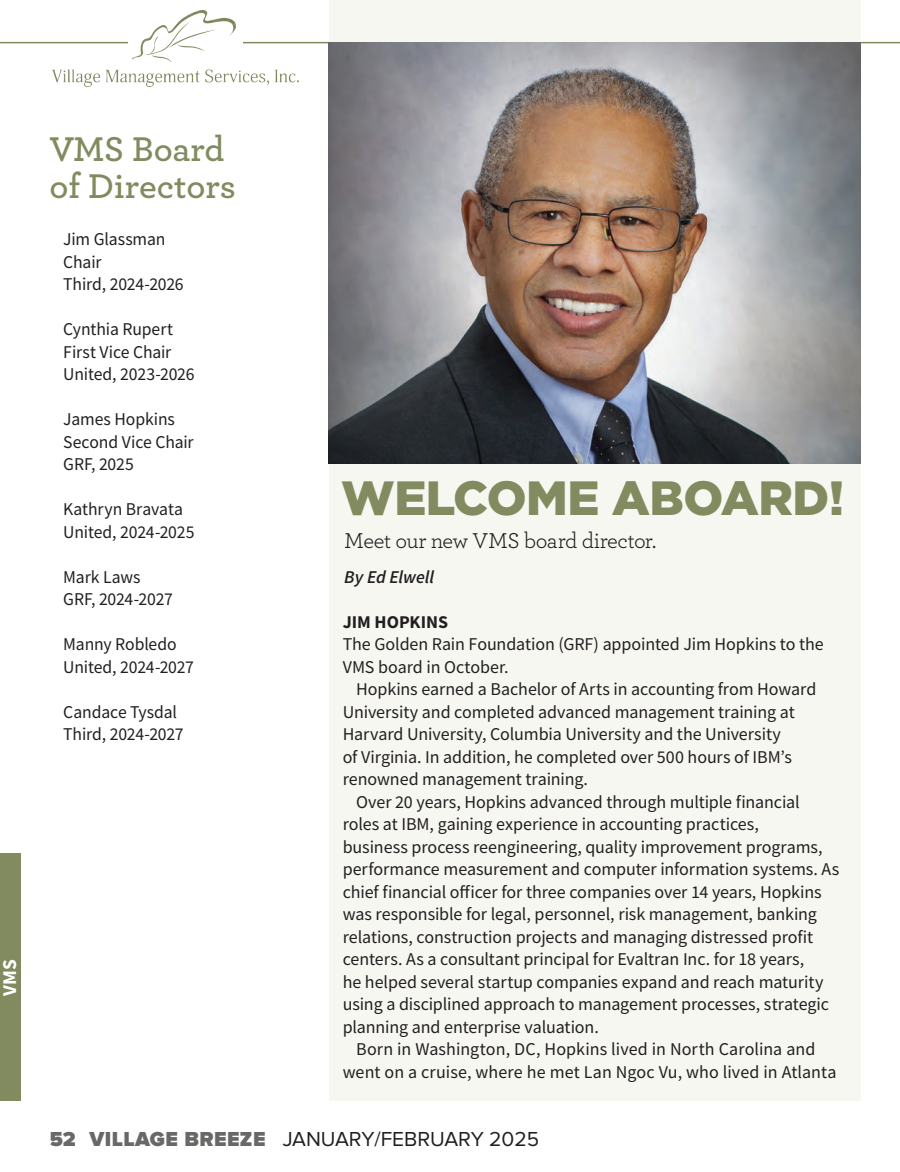
<style>
.page{position:relative;width:900px;height:1172px;background:#fff}
.page>*{position:absolute;margin:0;border:0;box-sizing:border-box;transform-origin:0 0}
.t1{font:900 48px "Gotham";letter-spacing:-.01em;color:#818b5f}
.t2{font:600 36px/37.5px "Archer";color:#818b5f}
.t3{font:22.5px "Archer";letter-spacing:-.02em;color:#231f20}
.t4{font:21px "Proxima Nova";color:#231f20}
.t5{font:700 19.5px "Source Sans Pro";color:#fff}
.t6{font:18px/22.5px "Source Sans Pro";letter-spacing:-.005em;color:#231f20}
.t7{font:italic 600 18px "Source Sans Pro";letter-spacing:-.005em;color:#231f20}
.t8{font:700 18px "Source Sans Pro";color:#231f20}
.s1{font-weight:900;color:#686867}
</style>
<div class="page">
<hr style="left:0;top:42px;width:899px;height:1px;background:#818b5f">
<div style="left:0;top:853px;width:21px;height:248px;background:#818b5f"></div>
<img style="left:52px;top:11px;width:247px;height:75px">
<div style="left:329px;top:0;width:531px;height:1101px;background:#f7f7f2"></div>
<img style="left:329px;top:43px;width:531px;height:420px">
<p class="t5" style="left:-4px;top:995px;width:38px;rotate:-90deg">VMS</p>
<h2 class="t2" style="left:49px;top:128px;width:188px">VMS Board of Directors</h2>
<p class="t6" style="left:63px;top:228px;width:122px">Jim Glassman<br>Chair<br>Third, 2024-2026</p>
<p class="t6" style="left:63px;top:318px;width:133px">Cynthia Rupert<br>First Vice Chair<br>United, 2023-2026</p>
<p class="t6" style="left:63px;top:408px;width:132px">James Hopkins<br>Second Vice Chair<br>GRF, 2025</p>
<p class="t6" style="left:63px;top:498px;width:133px">Kathryn Bravata<br>United, 2024-2025</p>
<p class="t6" style="left:63px;top:565px;width:111px">Mark Laws<br>GRF, 2024-2027</p>
<p class="t6" style="left:63px;top:633px;width:132px">Manny Robledo<br>United, 2024-2027</p>
<p class="t6" style="left:63px;top:700px;width:122px">Candace Tysdal<br>Third, 2024-2027</p>
<h1 class="t1" style="left:341px;top:465px;width:504px">WELCOME ABOARD!</h1>
<p class="t3" style="left:344px;top:525px;width:313px">Meet our new VMS board director.</p>
<p class="t7" style="left:344px;top:565px;width:92px">By Ed Elwell</p>
<p class="t8" style="left:342px;top:609px;width:107px">JIM HOPKINS</p>
<p class="t6" style="left:342px;top:633px;width:482px">The Golden Rain Foundation (GRF) appointed Jim Hopkins to the<br>VMS board in October.</p>
<p class="t6" style="left:342px;top:678px;width:475px;text-indent:14px">Hopkins earned a Bachelor of Arts in accounting from Howard University and completed advanced management training at Harvard University, Columbia University and the University<br>of Virginia. In addition, he completed over 500 hours of IBM’s renowned management training.</p>
<p class="t6" style="left:342px;top:790px;width:498px;text-indent:14px">Over 20 years, Hopkins advanced through multiple financial roles at IBM, gaining experience in accounting practices,<br>business process reengineering, quality improvement programs, performance measurement and computer information systems. As chief financial officer for three companies over 14 years, Hopkins was responsible for legal, personnel, risk management, banking relations, construction projects and managing distressed profit centers. As a consultant principal for Evaltran Inc. for 18 years,<br>he helped several startup companies expand and reach maturity using a disciplined approach to management processes, strategic planning and enterprise valuation.</p>
<p class="t6" style="left:342px;top:1038px;width:495px;text-align:center">Born in Washington, DC, Hopkins lived in North Carolina and went on a cruise, where he met Lan Ngoc Vu, who lived in Atlanta</p>
<p class="t4" style="left:50px;top:1127px;width:491px"><span class="s1">52 VILLAGE BREEZE</span> JANUARY/FEBRUARY 2025</p>
</div>
